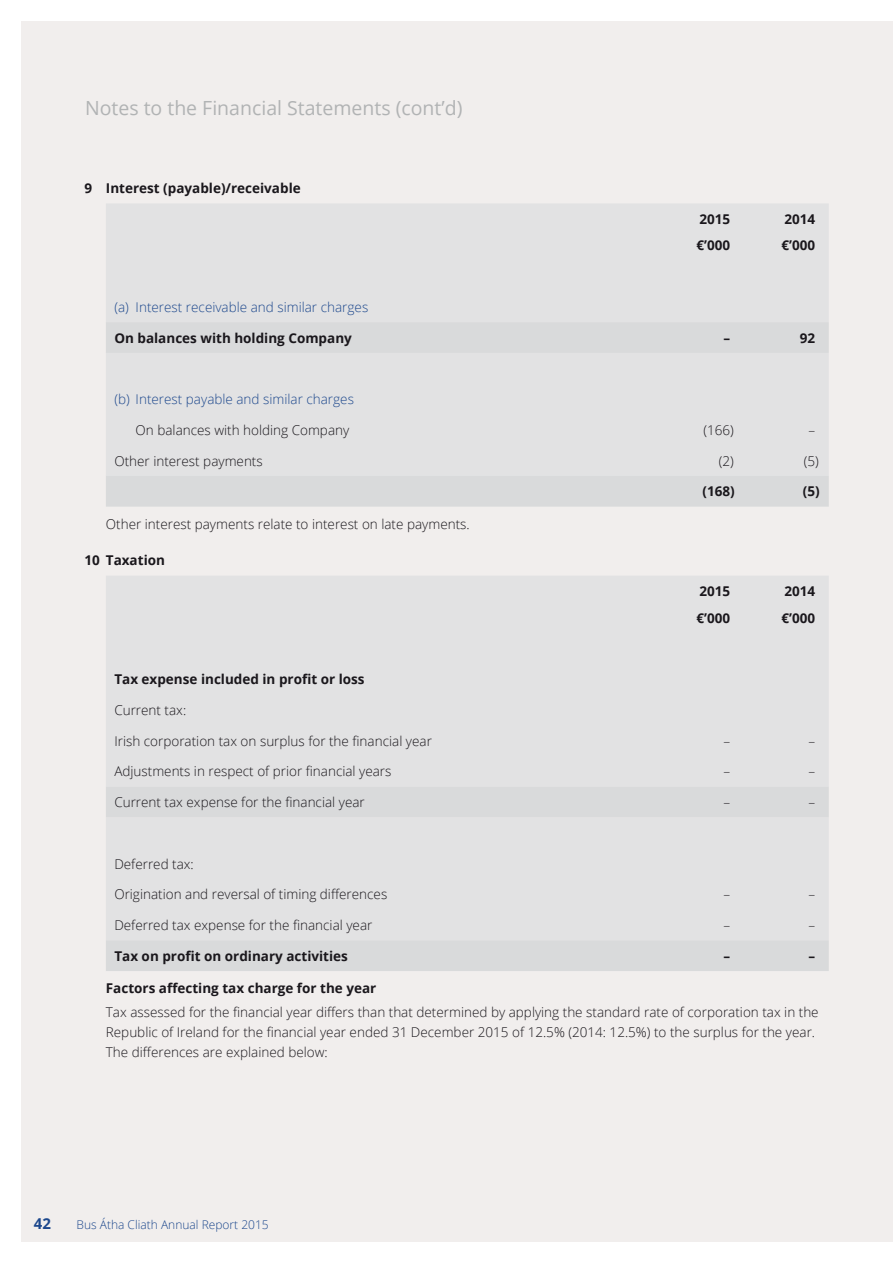
<style>
.page{position:relative;width:893px;height:1263px;background:#fff}
.page>*{position:absolute;margin:0;border:0;box-sizing:border-box;transform-origin:0 0}
.t1{font:19.5px "Open Sans";color:#b1b3b4}
.t2{font:700 15px "Open Sans";color:#1d488d}
.t3{font:300 13.5px/19.8px "Open Sans";color:#1a171c}
.t4{font:700 13.5px/26.5px "Open Sans";color:#1a171c}
.t5{font:300 13.5px "Open Sans";color:#1d488d}
.t6{font:300 12px "Open Sans";color:#1d488d}
</style>
<div class="page">
<div style="left:21px;top:21px;width:871px;height:1221px;background:#f1eeed"></div>
<div style="left:106px;top:204px;width:723px;height:118px;background:#e2e2e3"></div>
<svg style="left:106px;top:322px;width:723px;height:185px;fill:#e2e2e3"></svg>
<div style="left:106px;top:576px;width:723px;height:210px;background:#e2e2e3"></div>
<svg style="left:106px;top:786px;width:723px;height:185px;fill:#e2e2e3"></svg>
<h1 class="t1" style="left:85px;top:94px;width:379px">Notes to the Financial Statements (cont’d)</h1>
<p class="t4" style="left:85px;top:175px;width:218px">9 Interest (payable)/receivable</p>
<p class="t4" style="left:696px;top:205px;width:35px">2015 €’000</p>
<p class="t4" style="left:781px;top:205px;width:35px">2014 €’000</p>
<p class="t5" style="left:114px;top:298px;width:255px">(a) Interest receivable and similar charges</p>
<p class="t4" style="left:114px;top:324px;width:239px">On balances with holding Company</p>
<p class="t4" style="left:723px;top:324px;width:8px">–</p>
<p class="t4" style="left:800px;top:324px;width:17px">92</p>
<p class="t5" style="left:114px;top:390px;width:241px">(b) Interest payable and similar charges</p>
<p class="t3" style="left:136px;top:420px;width:215px">On balances with holding Company</p>
<p class="t3" style="left:703px;top:420px;width:32px">(166)</p>
<p class="t3" style="left:808px;top:420px;width:8px">–</p>
<p class="t3" style="left:114px;top:450px;width:150px">Other interest payments</p>
<p class="t3" style="left:719px;top:450px;width:17px">(2)</p>
<p class="t3" style="left:804px;top:450px;width:17px">(5)</p>
<p class="t4" style="left:702px;top:478px;width:34px">(168)</p>
<p class="t4" style="left:803px;top:478px;width:18px">(5)</p>
<p class="t3" style="left:106px;top:514px;width:365px">Other interest payments relate to interest on late payments.</p>
<p class="t4" style="left:85px;top:547px;width:82px">10 Taxation</p>
<p class="t4" style="left:696px;top:578px;width:35px">2015 €’000</p>
<p class="t4" style="left:781px;top:578px;width:35px">2014 €’000</p>
<p class="t4" style="left:114px;top:666px;width:252px">Tax expense included in profit or loss</p>
<p class="t3" style="left:114px;top:700px;width:73px">Current tax:</p>
<p class="t3" style="left:114px;top:730px;width:319px">Irish corporation tax on surplus for the financial year</p>
<p class="t3" style="left:723px;top:730px;width:8px">–</p>
<p class="t3" style="left:808px;top:730px;width:8px">–</p>
<p class="t3" style="left:114px;top:761px;width:279px">Adjustments in respect of prior financial years</p>
<p class="t3" style="left:723px;top:761px;width:8px">–</p>
<p class="t3" style="left:808px;top:761px;width:8px">–</p>
<p class="t3" style="left:114px;top:792px;width:252px">Current tax expense for the financial year</p>
<p class="t3" style="left:723px;top:792px;width:8px">–</p>
<p class="t3" style="left:808px;top:792px;width:8px">–</p>
<p class="t3" style="left:114px;top:853px;width:81px">Deferred tax:</p>
<p class="t3" style="left:114px;top:884px;width:274px">Origination and reversal of timing differences</p>
<p class="t3" style="left:723px;top:884px;width:8px">–</p>
<p class="t3" style="left:808px;top:884px;width:8px">–</p>
<p class="t3" style="left:114px;top:915px;width:260px">Deferred tax expense for the financial year</p>
<p class="t3" style="left:723px;top:915px;width:8px">–</p>
<p class="t3" style="left:808px;top:915px;width:8px">–</p>
<p class="t4" style="left:114px;top:942px;width:235px">Tax on profit on ordinary activities</p>
<p class="t4" style="left:723px;top:942px;width:8px">–</p>
<p class="t4" style="left:808px;top:942px;width:8px">–</p>
<p class="t4" style="left:106px;top:975px;width:272px">Factors affecting tax charge for the year</p>
<p class="t3" style="left:106px;top:1002px;width:714px">Tax assessed for the financial year differs than that determined by applying the standard rate of corporation tax in the<br>Republic of Ireland for the financial year ended 31 December 2015 of 12.5% (2014: 12.5%) to the surplus for the year.<br>The differences are explained below:</p>
<p class="t2" style="left:34px;top:1213px;width:19px">42</p>
<p class="t6" style="left:77px;top:1216px;width:194px">Bus Átha Cliath Annual Report 2015</p>
</div>
